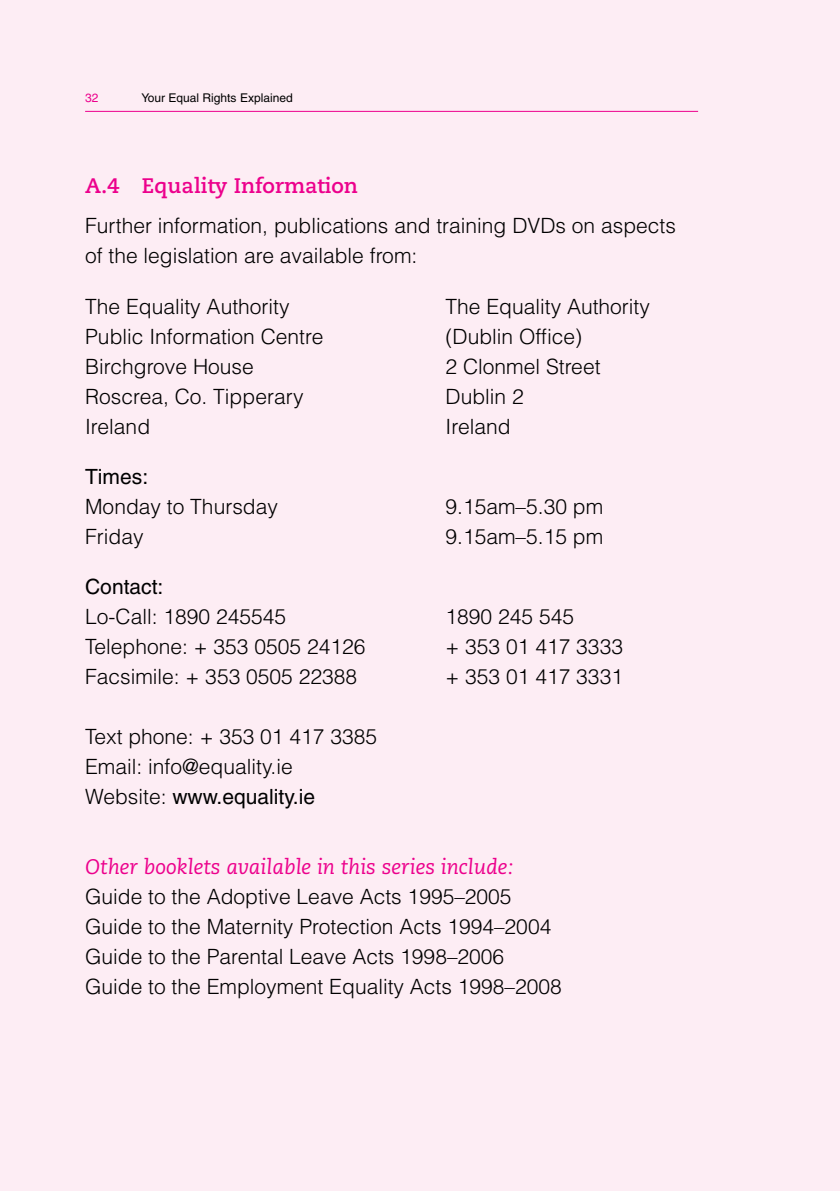
<style>
.page{position:relative;width:840px;height:1191px;background:#fff}
.page>*{position:absolute;margin:0;border:0;box-sizing:border-box;transform-origin:0 0}
.t1{font:300 21px/30px "Helvetica LT";color:#000}
.t2{font:italic 21px "Caecilia";color:#ec008c}
.t3{font:700 21px "Caecilia LT Std";color:#ec008c}
.t4{font:21px "Helvetica LT";color:#000}
.t5{font:12px "Helvetica LT";color:#000}
.t6{font:12px "Helvetica LT";color:#ec008c}
.s1{font-weight:400}
</style>
<div class="page">
<div style="left:0;top:0;width:839px;height:1191px;background:#fdedf4"></div>
<hr style="left:85px;top:111px;width:612px;height:1px;background:#ec008c">
<p class="t6" style="left:85px;top:90px;width:15px">32</p>
<p class="t5" style="left:141px;top:90px;width:153px">Your Equal Rights Explained</p>
<p class="t3" style="left:85px;top:174px;width:274px">A.4 Equality Information</p>
<p class="t1" style="left:85px;top:211px;width:592px">Further information, publications and training DVDs on aspects of the legislation are available from:</p>
<p class="t1" style="left:85px;top:291px;width:206px">The Equality Authority</p>
<p class="t1" style="left:445px;top:291px;width:206px">The Equality Authority</p>
<p class="t1" style="left:85px;top:321px;width:240px">Public Information Centre</p>
<p class="t1" style="left:445px;top:321px;width:138px">(Dublin Office)</p>
<p class="t1" style="left:85px;top:351px;width:170px">Birchgrove House</p>
<p class="t1" style="left:445px;top:351px;width:156px">2 Clonmel Street</p>
<p class="t1" style="left:85px;top:381px;width:220px">Roscrea, Co. Tipperary</p>
<p class="t1" style="left:445px;top:381px;width:80px">Dublin 2</p>
<p class="t1" style="left:85px;top:411px;width:66px">Ireland</p>
<p class="t1" style="left:445px;top:411px;width:66px">Ireland</p>
<p class="t4" style="left:85px;top:464px;width:64px">Times:</p>
<p class="t1" style="left:85px;top:491px;width:194px">Monday to Thursday</p>
<p class="t1" style="left:445px;top:491px;width:159px">9.15am–5.30 pm</p>
<p class="t1" style="left:85px;top:521px;width:60px">Friday</p>
<p class="t1" style="left:445px;top:521px;width:159px">9.15am–5.15 pm</p>
<p class="t4" style="left:85px;top:574px;width:80px">Contact:</p>
<p class="t1" style="left:85px;top:601px;width:202px">Lo-Call: 1890 245545</p>
<p class="t1" style="left:445px;top:601px;width:130px">1890 245 545</p>
<p class="t1" style="left:85px;top:631px;width:282px">Telephone: + 353 0505 24126</p>
<p class="t1" style="left:445px;top:631px;width:179px">+ 353 01 417 3333</p>
<p class="t1" style="left:85px;top:661px;width:273px">Facsimile: + 353 0505 22388</p>
<p class="t1" style="left:445px;top:661px;width:179px">+ 353 01 417 3331</p>
<p class="t1" style="left:85px;top:721px;width:293px">Text phone: + 353 01 417 3385<br>Email: info@equality.ie<br>Website: <span class="s1">www.equality.ie</span></p>
<p class="t2" style="left:85px;top:854px;width:429px">Other booklets available in this series include:</p>
<p class="t1" style="left:85px;top:881px;width:478px">Guide to the Adoptive Leave Acts 1995–2005<br>Guide to the Maternity Protection Acts 1994–2004<br>Guide to the Parental Leave Acts 1998–2006<br>Guide to the Employment Equality Acts 1998–2008</p>
</div>
